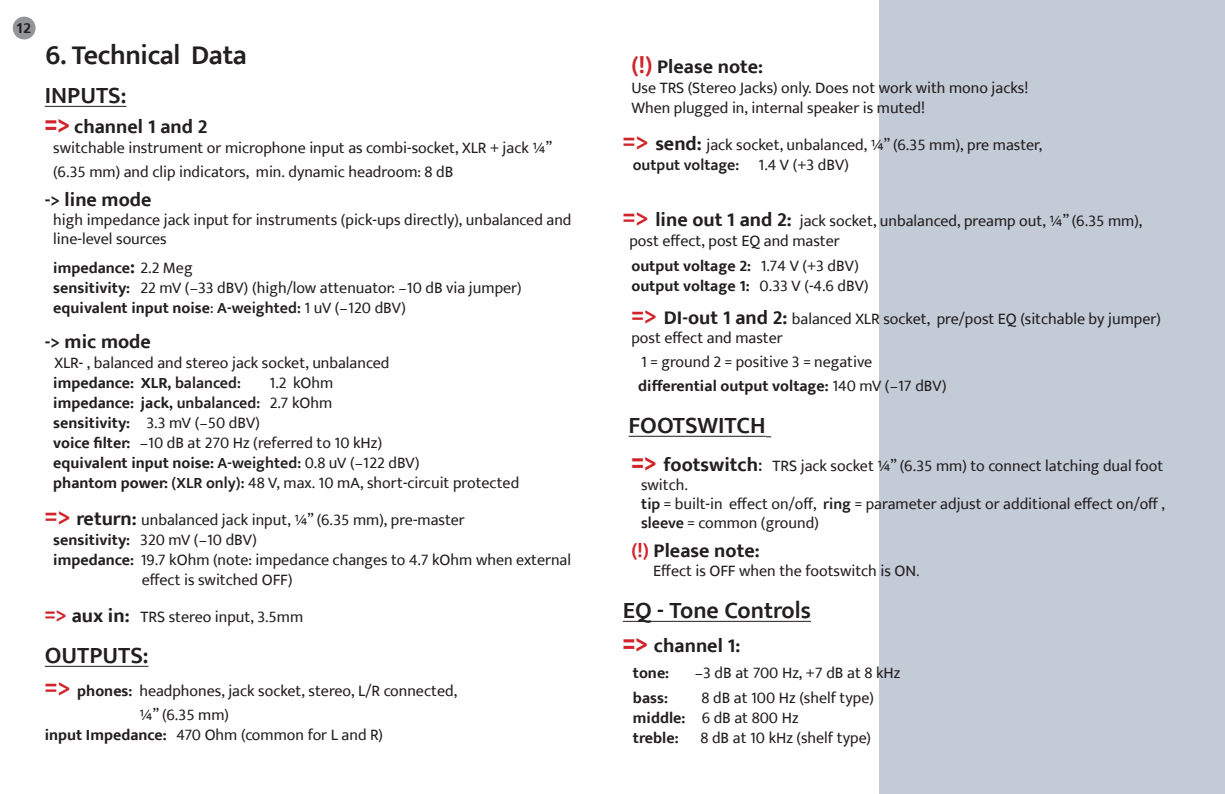
<style>
.page{position:relative;width:1225px;height:794px;background:#fff}
.page>*{position:absolute;margin:0;border:0;box-sizing:border-box;transform-origin:0 0}
.Fließtext{font:600 28px "Ek Mukta";letter-spacing:-.015em;color:#231f20}
.t1{font:600 24px "Ek Mukta";color:#231f20}
.t2{font:700 20px "Ek Mukta";color:#231f20}
.Default{font:16px/19.2px "Ek Mukta";color:#231f20}
.t3{font:700 16px "Ek Mukta";color:#231f20}
.Absatzformat_2{font:16px "Ek Mukta";color:#231f20}
.t4{font:600 16px "Ek Mukta";color:#231f20}
.t5{font:700 14px "Frubold";color:#231f20}
.s1{font-weight:800;font-size:28px;color:#d1232a}
.s2{font-size:20px}
.s3{font-weight:400}
.s4{font-weight:700}
.s5{font-weight:600}
.s6{font-weight:700;font-size:28px;color:#d1232a}
.s7{font-weight:700;font-size:20px}
.s8{font-weight:700;font-size:24px;color:#d1232a}
.s9{font-size:24px;color:#d1232a}
.s10{color:#d1232a}
.s11{font-family:"Minion Pro"}
</style>
<div class="page">
<div style="left:879px;top:0;width:346px;height:794px;background:#c3cbd7"></div>
<hr style="left:45px;top:106px;width:81px;height:1px;background:#231f20">
<hr style="left:45px;top:666px;width:103px;height:1px;background:#231f20">
<hr style="left:628px;top:436px;width:137px;height:1px;background:#231f20">
<hr style="left:623px;top:621px;width:188px;height:1px;background:#231f20">
<div style="left:13px;top:17px;width:23px;height:22px;background:#939598;border-radius:50%"></div>
<p class="t5" style="left:16px;top:20px;width:17px">12</p>
<p class="Fließtext" style="left:45px;top:37px;width:203px">6. Technical Data</p>
<p class="t1" style="left:45px;top:81px;width:83px">INPUTS:</p>
<p class="t2" style="left:45px;top:114px;width:164px"><span class="s1">=&gt;</span> channel 1 and 2</p>
<p class="Default" style="left:53px;top:138px;width:500px">switchable instrument or microphone input as combi-socket, XLR + jack ¼”</p>
<p class="Default" style="left:53px;top:162px;width:402px">(6.35 mm) and clip indicators, min. dynamic headroom: 8 dB</p>
<p class="t2" style="left:45px;top:187px;width:108px">-&gt; line mode</p>
<p class="Default" style="left:53px;top:210px;width:519px">high impedance jack input for instruments (pick-ups directly), unbalanced and line-level sources</p>
<p class="t3" style="left:53px;top:258px;width:141px">impedance<span class="s2">:</span> <span class="s3">2.2 Meg</span></p>
<p class="Default" style="left:53px;top:278px;width:470px"><span class="s4">sensitivity:</span> 22 mV (–33 dBV) (high/low attenuator: –10 dB via jumper)</p>
<p class="t3" style="left:53px;top:298px;width:354px">equivalent input noise<span class="s3">:</span> <span class="s5">A-weighted:</span> <span class="s3">1 uV (–120 dBV)</span></p>
<p class="t2" style="left:45px;top:329px;width:108px">-&gt; mic mode</p>
<p class="Default" style="left:54px;top:352px;width:336px">XLR- , balanced and stereo jack socket, unbalanced</p>
<p class="t3" style="left:53px;top:373px;width:189px">impedance: XLR, <span class="s5">balanced:</span></p>
<p class="Default" style="left:270px;top:372px;width:65px">1.2 kOhm</p>
<p class="t3" style="left:53px;top:393px;width:280px">impedance: jack, <span class="s5">unbalanced:</span> <span class="s3">2.7 kOhm</span></p>
<p class="Default" style="left:53px;top:412px;width:208px"><span class="s4">sensitivity:</span> 3.3 mV (–50 dBV)</p>
<p class="Default" style="left:53px;top:432px;width:330px"><span class="s4">voice filter:</span> –10 dB at 270 Hz (referred to 10 kHz)</p>
<p class="t3" style="left:53px;top:453px;width:368px">equivalent input noise: <span class="s5">A-weighted:</span> <span class="s3">0.8 uV (–122 dBV)</span></p>
<p class="Default" style="left:53px;top:472px;width:467px"><span class="s4">phantom power:</span> <span class="s5">(XLR only):</span> 48 V, max. 10 mA, short-circuit protected</p>
<p class="Default" style="left:45px;top:510px;width:421px"><span class="s6">=&gt;</span> <span class="s7">return:</span> unbalanced jack input, ¼” (6.35 mm), pre-master</p>
<p class="Default" style="left:53px;top:530px;width:205px"><span class="s4">sensitivity:</span> 320 mV (–10 dBV)</p>
<p class="Default" style="left:142px;top:549px;width:431px;line-height:20px;text-indent:-88px"><span class="s4">impedance:</span> 19.7 kOhm (note: impedance changes to 4.7 kOhm when external effect is switched OFF)</p>
<p class="Default" style="left:45px;top:607px;width:260px"><span class="s8">=&gt;</span> <span class="s7">aux in:</span> TRS stereo input, 3.5mm</p>
<p class="t1" style="left:45px;top:641px;width:105px">OUTPUTS:</p>
<p class="Default" style="left:45px;top:681px;width:414px"><span class="s6">=&gt;</span> <span class="s4">phones:</span> headphones, jack socket, stereo, L/R connected,</p>
<p class="Default" style="left:140px;top:705px;width:91px">¼” (6.35 mm)</p>
<p class="Default" style="left:45px;top:725px;width:340px"><span class="s4">input Impedance:</span> 470 Ohm (common for L and R)</p>
<p class="t2" style="left:631px;top:55px;width:133px"><span class="s9">(!)</span> Please note:</p>
<p class="Default" style="left:631px;top:78px;width:398px">Use TRS (Stereo Jacks) only. Does not work with mono jacks!</p>
<p class="Absatzformat_2" style="left:631px;top:98px;width:295px">When plugged in, internal speaker is muted!</p>
<p class="Default" style="left:623px;top:135px;width:421px"><span class="s6">=&gt;</span> <span class="s7">send:</span> jack socket, unbalanced, ¼” (6.35 mm), pre master,</p>
<p class="t4" style="left:633px;top:155px;width:218px">output voltage: <span class="s3">1.4 V (+3 dBV)</span></p>
<p class="Default" style="left:623px;top:211px;width:521px"><span class="s6">=&gt;</span> <span class="s7">line out 1 and 2:</span> jack socket, unbalanced, preamp out, ¼” (6.35 mm),</p>
<p class="Default" style="left:629px;top:231px;width:212px">post effect, post EQ and master</p>
<p class="t3" style="left:631px;top:256px;width:229px">output voltage 2: <span class="s3">1.74 V (+3 dBV)</span></p>
<p class="t3" style="left:631px;top:276px;width:239px">output voltage 1: <span class="s3">0.33 V (-4.6 dBV)</span></p>
<p class="Default" style="left:631px;top:309px;width:531px"><span class="s6">=&gt;</span> <span class="s7">DI-out 1 and 2:</span> balanced XLR socket, pre/post EQ (sitchable by jumper)</p>
<p class="Default" style="left:631px;top:328px;width:153px">post effect and master</p>
<p class="Default" style="left:641px;top:352px;width:233px">1 = ground 2 = positive 3 = negative</p>
<p class="t3" style="left:638px;top:376px;width:310px">differential output voltage: <span class="s3">140 mV (–17 dBV)</span></p>
<p class="t1" style="left:628px;top:411px;width:139px">FOOTSWITCH</p>
<p class="Default" style="left:641px;top:455px;width:524px;text-indent:-10px"><span class="s1">=&gt;</span> <span class="s7">footswitch</span><span class="s2">:</span> TRS jack socket ¼” (6.35 mm) to connect latching dual foot switch.</p>
<p class="Default" style="left:641px;top:494px;width:525px"><span class="s5">tip</span> = built-in effect on/off, <span class="s5">ring</span> = parameter adjust or additional effect on/off , <span class="s5">sleeve</span> = common (ground)</p>
<p class="t2" style="left:631px;top:538px;width:130px"><span class="s10">(!)</span> Please note:</p>
<p class="Default" style="left:653px;top:561px;width:268px">Effect is OFF when the footswitch is ON<span class="s11">.</span></p>
<p class="t1" style="left:623px;top:596px;width:190px">EQ - Tone Controls</p>
<p class="t2" style="left:623px;top:633px;width:119px"><span class="s1">=&gt;</span> channel 1:</p>
<p class="t3" style="left:633px;top:663px;width:38px">tone:</p>
<p class="Default" style="left:695px;top:662px;width:207px">–3 dB at 700 Hz, +7 dB at 8 kHz</p>
<p class="t3" style="left:633px;top:688px;width:37px">bass:</p>
<p class="Default" style="left:701px;top:688px;width:174px">8 dB at 100 Hz (shelf type)</p>
<p class="Default" style="left:633px;top:708px;width:167px"><span class="s4">middle:</span> 6 dB at 800 Hz</p>
<p class="t3" style="left:633px;top:728px;width:47px">treble:</p>
<p class="Default" style="left:700px;top:728px;width:172px">8 dB at 10 kHz (shelf type)</p>
</div>
